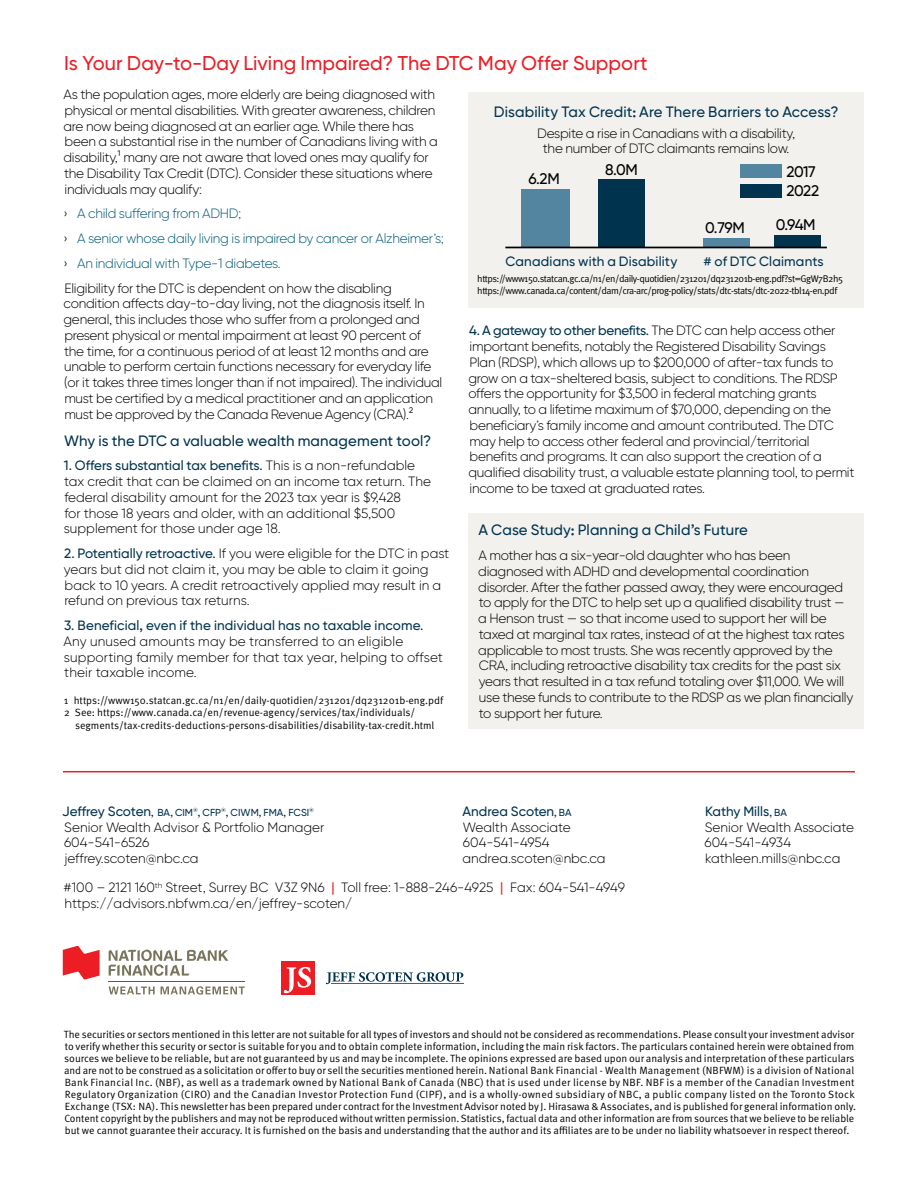
<style>
.page{position:relative;width:918px;height:1188px;background:#fff}
.page>*{position:absolute;margin:0;border:0;box-sizing:border-box;transform-origin:0 0}
.t1{font:500 19.95px "Gilroy BN";color:#ed1d24}
.t2{font:500 15.45px/18.8px "Gilroy BN";letter-spacing:-.02em;color:#000}
.t3{font:500 15px "Gilroy BN";letter-spacing:.01em;color:#00334e}
.MASTER_Body{font:300 13.5px/15.8px "Gilroy BN";letter-spacing:-.02em;color:#000}
.MASTER_Body-2{font:300 13.5px/15.8px "Gilroy BN";color:#000}
.MASTER_Body-3{font:300 13.5px/15.8px "Gilroy BN";letter-spacing:.01em;color:#000}
.t4{font:300 13.5px "Gilroy BN";letter-spacing:-.02em;color:#005a77}
.MASTER_Body-4{font:500 13.5px "Gilroy BN";letter-spacing:.005em;color:#00334e}
.MASTER_Legal{font:10.5px/12px "Meta Pro Norm";color:#000}
.note{font:10.5px/12.6px "Meta Pro Norm";color:#000}
.MASTER_Body-5{font:500 10.2px "Gilroy BN";color:#00334e}
.note-2{font:9.75px "Meta Pro Norm";letter-spacing:-.05em;color:#000}
.s1{color:#fff}
.s2{color:#000}
.s3{font-weight:500;color:#00334e}
.s4{color:#e9e7e3}
.s5{font-size:13.5px}
.s6{font-size:10.2px}
.s7{font-weight:500;color:#ed1d24}
</style>
<div class="page">
<div style="left:468px;top:92px;width:396px;height:216px;background:#f2f1ee"></div>
<div style="left:740px;top:164px;width:41px;height:14px;background:#5384a0"></div>
<div style="left:740px;top:185px;width:42px;height:13px;background:#00334e"></div>
<div style="left:521px;top:189px;width:49px;height:58px;background:#5384a0"></div>
<div style="left:599px;top:180px;width:46px;height:67px;background:#00334e"></div>
<div style="left:703px;top:238px;width:47px;height:9px;background:#5384a0"></div>
<div style="left:775px;top:235px;width:46px;height:12px;background:#00334e"></div>
<hr style="left:505px;top:247px;width:322px;height:1px;background:#000">
<svg style="left:326px;top:972px;width:137px;height:12px"></svg>
<div style="left:282px;top:961px;width:33px;height:33px;background:#ed1d24"></div>
<hr style="left:331px;top:983px;width:133px;height:1px;background:#ed1d24">
<svg style="left:284px;top:967px;width:27px;height:26px"></svg>
<svg style="left:63px;top:946px;width:37px;height:34px"></svg>
<svg style="left:109px;top:987px;width:46px;height:7px"></svg>
<svg style="left:161px;top:986px;width:84px;height:9px"></svg>
<hr style="left:109px;top:981px;width:136px;height:1px;background:#ed1d24">
<svg style="left:109px;top:950px;width:119px;height:26px"></svg>
<div style="left:468px;top:514px;width:396px;height:215px;background:#f2f1ee"></div>
<hr style="left:63px;top:771px;width:792px;height:1px;background:#ed1d24">
<h2 class="t1" style="left:64px;top:51px;width:590px">Is Your Day-to-Day Living Impaired? The DTC May Offer Support<span class="s1">.</span></h2>
<p class="MASTER_Body" style="left:64px;top:86px;width:376px">As the population ages, more elderly are being diagnosed with physical or mental disabilities. With greater awareness, children are now being diagnosed at an earlier age. While there has been a substantial rise in the number of Canadians living with a disability,1 many are not aware that loved ones may qualify for the Disability Tax Credit (DTC). Consider these situations where individuals may qualify:</p>
<p class="t4" style="left:63px;top:205px;width:179px"><span class="s2">›</span> A child suffering from ADHD;</p>
<p class="t4" style="left:63px;top:230px;width:382px"><span class="s2">›</span> A senior whose daily living is impaired by cancer or Alzheimer’s;</p>
<p class="t4" style="left:63px;top:255px;width:219px"><span class="s2">›</span> An individual with Type-1 diabetes.</p>
<p class="MASTER_Body" style="left:64px;top:280px;width:380px">Eligibility for the DTC is dependent on how the disabling condition affects day-to-day living, not the diagnosis itself. In general, this includes those who suffer from a prolonged and present physical or mental impairment at least 90 percent of the time, for a continuous period of at least 12 months and are unable to perform certain functions necessary for everyday life (or it takes three times longer than if not impaired). The individual must be certified by a medical practitioner and an application must be approved by the Canada Revenue Agency (CRA).2</p>
<h3 class="t3" style="left:64px;top:431px;width:369px">Why is the DTC a valuable wealth management tool?</h3>
<p class="MASTER_Body-2" style="left:64px;top:458px;width:369px"><span class="s3">1. Offers substantial tax benefits.</span> This is a non-refundable tax credit that can be claimed on an income tax return. The federal disability amount for the 2023 tax year is $9,428<br>for those 18 years and older, with an additional $5,500 supplement for those under age 18.</p>
<p class="MASTER_Body-2" style="left:64px;top:545px;width:387px"><span class="s3">2. Potentially retroactive.</span> If you were eligible for the DTC in past years but did not claim it, you may be able to claim it going back to 10 years. A credit retroactively applied may result in a refund on previous tax returns.</p>
<p class="MASTER_Body-3" style="left:64px;top:617px;width:381px"><span class="s3">3. Beneficial, even if the individual has no taxable income.<br></span>Any unused amounts may be transferred to an eligible supporting family member for that tax year, helping to offset their taxable income.</p>
<p class="note" style="left:64px;top:693px;width:381px">1 https://www150.statcan.gc.ca/n1/en/daily-quotidien/231201/dq231201b-eng.pdf</p>
<p class="note" style="left:75px;top:706px;width:361px;text-indent:-11px">2 See: https://www.canada.ca/en/revenue-agency/services/tax/individuals/ segments/tax-credits-deductions-persons-disabilities/disability-tax-credit.html</p>
<p class="t3" style="left:494px;top:103px;width:346px">Disability Tax Credit: Are There Barriers to Access?</p>
<p class="MASTER_Body" style="left:537px;top:125px;width:259px;text-align:center">Despite a rise in Canadians with a disability, the number of DTC claimants remains low.</p>
<p class="t2" style="left:786px;top:162px;width:34px">2017<br>2022</p>
<p class="t2" style="left:605px;top:160px;width:34px">8.0M</p>
<p class="t2" style="left:529px;top:169px;width:33px">6.2M</p>
<p class="t2" style="left:705px;top:218px;width:41px">0.79M</p>
<p class="t2" style="left:776px;top:215px;width:41px">0.94M</p>
<p class="MASTER_Body-4" style="left:505px;top:253px;width:173px">Canadians with a Disability</p>
<p class="MASTER_Body-4" style="left:704px;top:253px;width:122px"># of DTC Claimants</p>
<p class="note-2" style="left:477px;top:271px;width:367px">https://www150.statcan.gc.ca/n1/en/daily-quotidien/231201/dq231201b-eng.pdf?st=GgW7B2h5</p>
<p class="note-2" style="left:477px;top:283px;width:362px">https://www.canada.ca/content/dam/cra-arc/prog-policy/stats/dtc-stats/dtc-2022-tbl14-en.pdf</p>
<p class="MASTER_Body" style="left:469px;top:323px;width:388px"><span class="s3">4. A gateway to other benefits.</span> The DTC can help access other important benefits, notably the Registered Disability Savings<br>Plan (RDSP), which allows up to $200,000 of after-tax funds to grow on a tax-sheltered basis, subject to conditions. The RDSP offers the opportunity for $3,500 in federal matching grants annually, to a lifetime maximum of $70,000, depending on the beneficiary’s family income and amount contributed. The DTC may help to access other federal and provincial/territorial benefits and programs. It can also support the creation of a qualified disability trust, a valuable estate planning tool, to permit income to be taxed at graduated rates.</p>
<h3 class="t3" style="left:478px;top:521px;width:275px">A Case Study: Planning a Child’s Future<span class="s4">.</span></h3>
<p class="MASTER_Body" style="left:478px;top:548px;width:376px">A mother has a six-year-old daughter who has been diagnosed with ADHD and developmental coordination disorder. After the father passed away, they were encouraged to apply for the DTC to help set up a qualified disability trust — a Henson trust — so that income used to support her will be taxed at marginal tax rates, instead of at the highest tax rates applicable to most trusts. She was recently approved by the CRA, including retroactive disability tax credits for the past six years that resulted in a tax refund totaling over $11,000. We will use these funds to contribute to the RDSP as we plan financially to support her future.</p>
<p class="MASTER_Body-5" style="left:62px;top:806px;width:253px"><span class="s5">Jeffrey Scoten</span>, BA, CIM<sup>®</sup>, CFP<sup>®</sup>, CIWM, FMA, FCSI<sup>®</sup></p>
<p class="MASTER_Body-2" style="left:64px;top:819px;width:262px">Senior Wealth Advisor &amp; Portfolio Manager<br>604-541-6526</p>
<p class="MASTER_Body" style="left:64px;top:850px;width:136px">jeffrey.scoten@nbc.ca</p>
<p class="MASTER_Body-4" style="left:463px;top:803px;width:111px">Andrea Scoten<span class="s6">, BA</span></p>
<p class="MASTER_Body-2" style="left:463px;top:819px;width:109px">Wealth Associate</p>
<p class="MASTER_Body" style="left:463px;top:835px;width:88px">604-541-4954</p>
<p class="MASTER_Body-2" style="left:462px;top:850px;width:145px">andrea.scoten@nbc.ca</p>
<p class="MASTER_Body-4" style="left:705px;top:803px;width:83px">Kathy Mills<span class="s6">, BA</span></p>
<p class="MASTER_Body-2" style="left:705px;top:819px;width:151px">Senior Wealth Associate</p>
<p class="MASTER_Body" style="left:705px;top:835px;width:88px">604-541-4934</p>
<p class="MASTER_Body-2" style="left:705px;top:850px;width:137px">kathleen.mills@nbc.ca</p>
<p class="MASTER_Body-2" style="left:64px;top:880px;width:563px">#100 – 2121 160<sup>th</sup> Street, Surrey BC V3Z 9N6 <span class="s7">|</span> Toll free: 1-888-246-4925 <span class="s7">|</span> Fax: 604-541-4949 https://advisors.nbfwm.ca/en/jeffrey-scoten/</p>
<p class="MASTER_Legal" style="left:64px;top:1028px;width:794px">The securities or sectors mentioned in this letter are not suitable for all types of investors and should not be considered as recommendations. Please consult your investment advisor to verify whether this security or sector is suitable for you and to obtain complete information, including the main risk factors. The particulars contained herein were obtained from sources we believe to be reliable, but are not guaranteed by us and may be incomplete. The opinions expressed are based upon our analysis and interpretation of these particulars and are not to be construed as a solicitation or offer to buy or sell the securities mentioned herein. National Bank Financial - Wealth Management (NBFWM) is a division of National Bank Financial Inc. (NBF), as well as a trademark owned by National Bank of Canada (NBC) that is used under license by NBF. NBF is a member of the Canadian Investment Regulatory Organization (CIRO) and the Canadian Investor Protection Fund (CIPF), and is a wholly-owned subsidiary of NBC, a public company listed on the Toronto Stock Exchange (TSX: NA). This newsletter has been prepared under contract for the Investment Advisor noted by J. Hirasawa &amp; Associates, and is published for general information only.<br>Content copyright by the publishers and may not be reproduced without written permission. Statistics, factual data and other information are from sources that we believe to be reliable but we cannot guarantee their accuracy. It is furnished on the basis and understanding that the author and its affiliates are to be under no liability whatsoever in respect thereof.</p>
</div>
